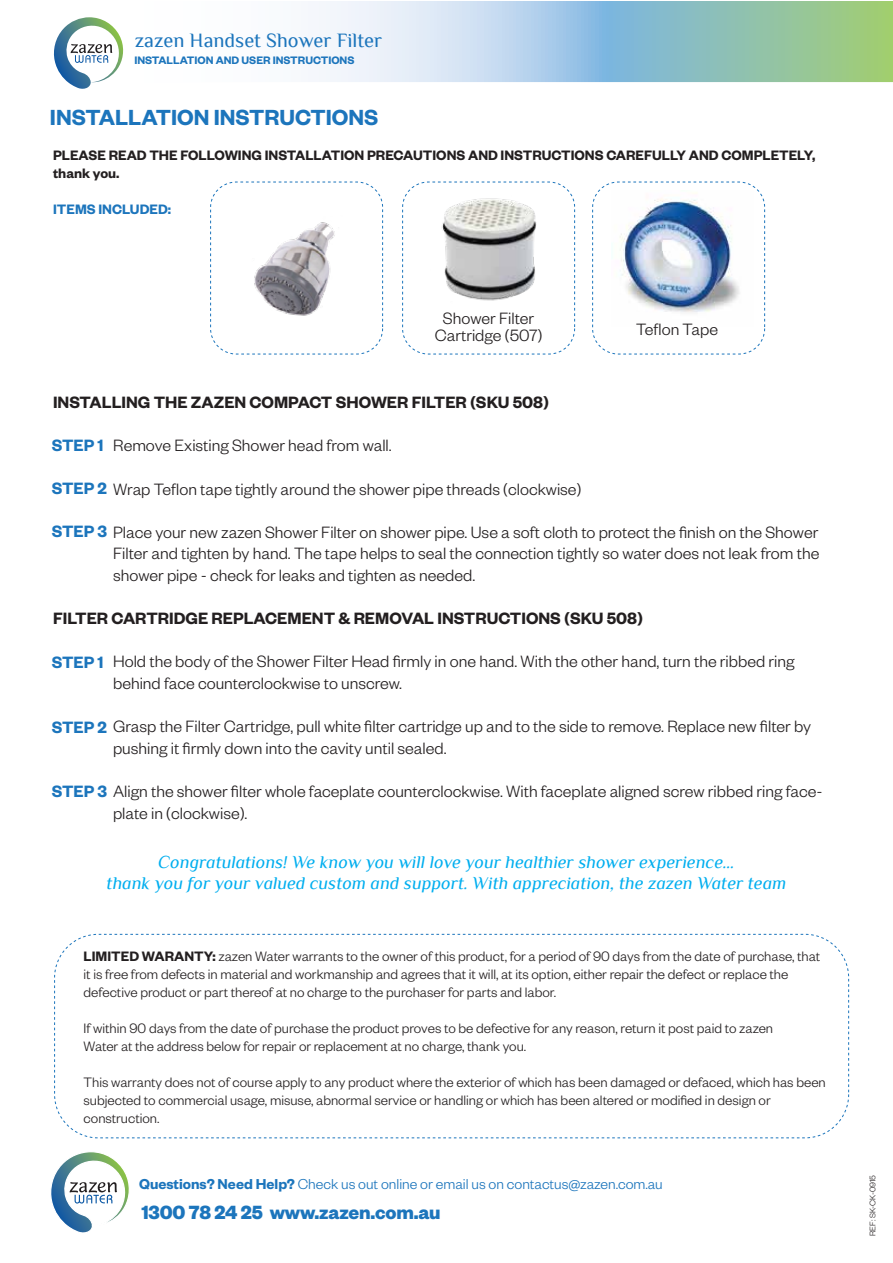
<style>
.page{position:relative;width:893px;height:1263px;background:#fff}
.page>*{position:absolute;margin:0;border:0;box-sizing:border-box;transform-origin:0 0}
.t1{font:600 24px "Founders Grotesk";color:#1c75bc}
.t2{font:700 21px "Founders Grotesk";letter-spacing:-.01em;color:#1c75bc}
.t3{font:20.4px "Philosopher";color:#1c75bc}
.t4{font:300 18px/21.6px "Founders Grotesk";color:#231f20}
.t5{font:italic 18px/21.6px "Philosopher";color:#00aeef;text-align:center}
.t6{font:600 18px "Founders Grotesk";color:#231f20}
.t7{font:600 18px "Founders Grotesk";color:#1c75bc}
.t8{font:300 15.75px "Founders Grotesk";color:#1c75bc}
.t9{font:300 15px/18px "Founders Grotesk";color:#231f20}
.t10{font:600 15px/18px "Founders Grotesk";color:#231f20}
.t11{font:600 15px "Founders Grotesk";color:#1c75bc}
.t12{font:600 11.85px "Founders Grotesk";color:#1c75bc}
.t13{font:300 9px "Founders Grotesk";color:#231f20}
.s1{font-weight:600;color:#1c75bc}
.s2{font-weight:600}
</style>
<div class="page">
<img style="left:620px;top:192px;width:120px;height:121px">
<svg style="left:319px;top:1px;width:573px;height:81px;background:#add0ce"></svg>
<svg style="left:53px;top:17px;width:71px;height:72px"></svg>
<svg style="left:51px;top:1152px;width:78px;height:81px"></svg>
<div style="left:54px;top:934px;width:795px;height:204px;border:1px dashed #1c75bc;border-radius:43px"></div>
<img style="left:211px;top:181px;width:197px;height:174px">
<div style="left:210px;top:182px;width:173px;height:172px;border:1px dashed #1c75bc;border-radius:26px"></div>
<div style="left:402px;top:182px;width:173px;height:172px;border:1px dashed #1c75bc;border-radius:26px"></div>
<div style="left:592px;top:182px;width:173px;height:172px;border:1px dashed #1c75bc;border-radius:26px"></div>
<img style="left:442px;top:198px;width:95px;height:103px">
<p class="t3" style="left:135px;top:29px;width:249px">zazen Handset Shower Filter</p>
<p class="t12" style="left:134px;top:52px;width:222px">INSTALLATION AND USER INSTRUCTIONS</p>
<h1 class="t1" style="left:50px;top:102px;width:330px">INSTALLATION INSTRUCTIONS</h1>
<p class="t10" style="left:53px;top:145px;width:764px">PLEASE READ THE FOLLOWING INSTALLATION PRECAUTIONS AND INSTRUCTIONS CAREFULLY AND COMPLETELY, thank you.</p>
<p class="t11" style="left:53px;top:199px;width:120px">ITEMS INCLUDED:</p>
<p class="t4" style="left:435px;top:309px;width:109px;line-height:16.5px;text-align:center">Shower Filter<br>Cartridge (507)</p>
<p class="t4" style="left:636px;top:318px;width:83px">Teflon Tape</p>
<p class="t6" style="left:53px;top:391px;width:498px">INSTALLING THE ZAZEN COMPACT SHOWER FILTER (SKU 508)</p>
<p class="t4" style="left:113px;top:434px;width:280px">Remove Existing Shower head from wall.</p>
<p class="t4" style="left:52px;top:477px;width:531px"><span class="s1">STEP 2</span> Wrap Teflon tape tightly around the shower pipe threads (clockwise)</p>
<p class="t4" style="left:113px;top:520px;width:708px;text-align:justify;text-indent:-61px"><span class="s1">STEP 3</span> Place your new zazen Shower Filter on shower pipe. Use a soft cloth to protect the finish on the Shower Filter and tighten by hand. The tape helps to seal the connection tightly so water does not leak from the shower pipe - check for leaks and tighten as needed.</p>
<p class="t6" style="left:53px;top:607px;width:592px">FILTER CARTRIDGE REPLACEMENT &amp; REMOVAL INSTRUCTIONS (SKU 508)</p>
<p class="t4" style="left:113px;top:650px;width:683px">Hold the body of the Shower Filter Head firmly in one hand. With the other hand, turn the ribbed ring behind face counterclockwise to unscrew.</p>
<p class="t4" style="left:113px;top:715px;width:700px;text-indent:-61px"><span class="s1">STEP 2</span> Grasp the Filter Cartridge, pull white filter cartridge up and to the side to remove. Replace new filter by pushing it firmly down into the cavity until sealed.</p>
<p class="t4" style="left:113px;top:780px;width:711px;text-indent:-61px"><span class="s1">STEP 3</span> Align the shower filter whole faceplate counterclockwise. With faceplate aligned screw ribbed ring face&shy;plate in (clockwise).</p>
<p class="t7" style="left:52px;top:434px;width:53px">STEP 1</p>
<p class="t7" style="left:52px;top:651px;width:53px">STEP 1</p>
<p class="t5" style="left:107px;top:851px;width:681px">Congratulations! We know you will love your healthier shower experience…<br>thank you for your valued custom and support. With appreciation, the zazen Water team</p>
<p class="t9" style="left:84px;top:947px;width:738px"><span class="s2">LIMITED WARANTY:</span> zazen Water warrants to the owner of this product, for a period of 90 days from the date of purchase, that it is free from defects in material and workmanship and agrees that it will, at its option, either repair the defect or replace the defective product or part thereof at no charge to the purchaser for parts and labor.</p>
<p class="t9" style="left:84px;top:1019px;width:691px">If within 90 days from the date of purchase the product proves to be defective for any reason, return it post paid to zazen<br>Water at the address below for repair or replacement at no charge, thank you.</p>
<p class="t9" style="left:84px;top:1073px;width:744px">This warranty does not of course apply to any product where the exterior of which has been damaged or defaced, which has been subjected to commercial usage, misuse, abnormal service or handling or which has been altered or modified in design or construction.</p>
<p class="t8" style="left:139px;top:1175px;width:525px"><span class="s2">Questions? Need Help?</span> Check us out online or email us on contactus@zazen.com.au</p>
<p class="t2" style="left:141px;top:1199px;width:301px">1300 78 24 25 www.zazen.com.au</p>
<p class="t13" style="left:867px;top:1236px;width:62px;rotate:-90deg">REF: SK-CK-0915</p>
</div>
